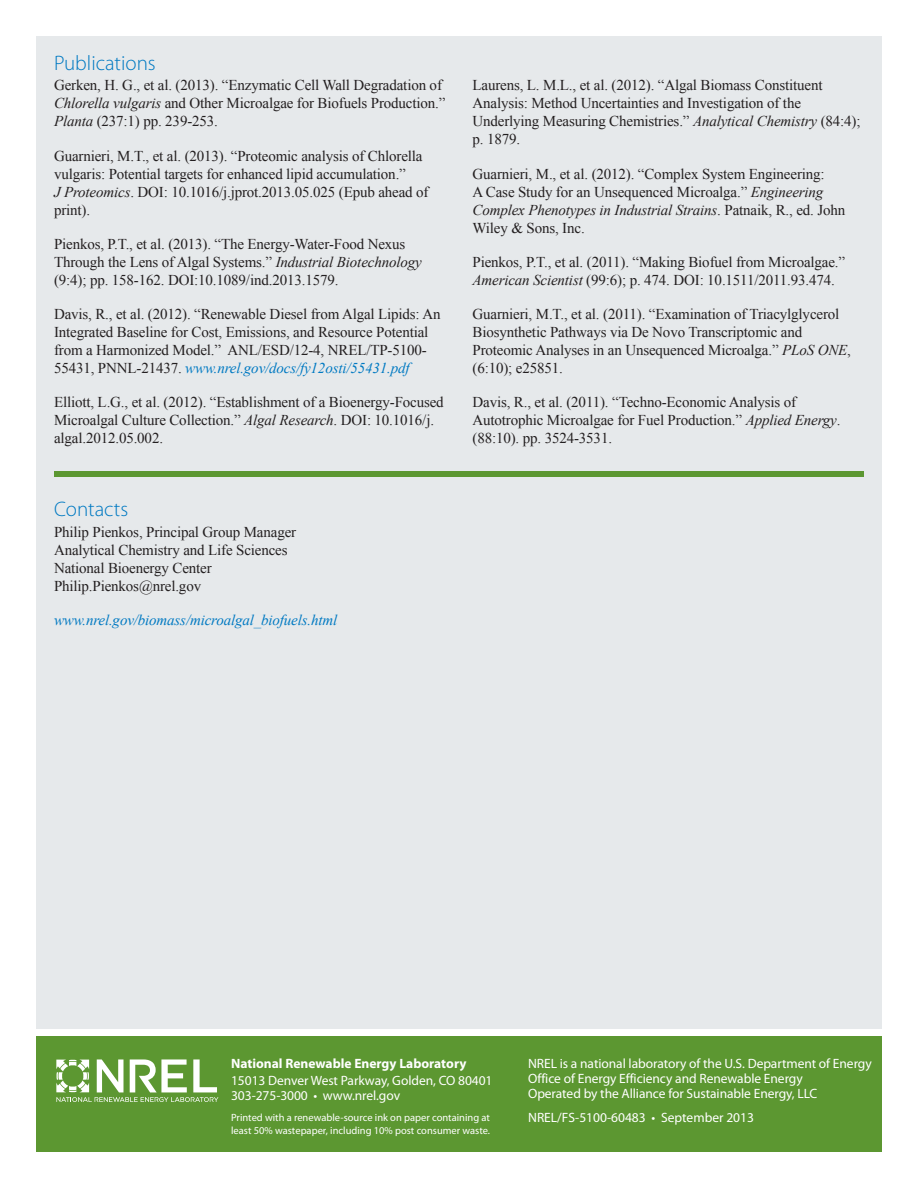
<style>
.page{position:relative;width:918px;height:1188px;background:#fff}
.page>*{position:absolute;margin:0;border:0;box-sizing:border-box;transform-origin:0 0}
.t1{font:300 21px "Myriad Pro";color:#0079c2}
.t2{font:15px/18px "Times New Roman";letter-spacing:-.01em;color:#231f20}
.t3{font:italic 15px "Times New Roman";letter-spacing:-.01em;color:#0079c2}
.t4{font:13.5px/15px "Myriad Pro";letter-spacing:-.005em;color:#fff}
.t5{font:700 13.5px "Myriad Pro";color:#fff}
.t6{font:10.5px/13.5px "Myriad Pro";color:#fff}
.s1{font-style:italic}
.s2{font-style:italic;color:#0079c2}
</style>
<div class="page">
<div style="left:36px;top:36px;width:846px;height:993px;background:#e6e9eb"></div>
<div style="left:36px;top:1036px;width:846px;height:116px;background:#5c9731"></div>
<svg style="left:56px;top:1059px;width:162px;height:43px"></svg>
<div style="left:54px;top:471px;width:810px;height:5px;background:#5c9731"></div>
<h1 class="t1" style="left:54px;top:50px;width:103px">Publications</h1>
<p class="t2" style="left:54px;top:76px;width:393px">Gerken, H. G., et al. (2013). “Enzymatic Cell Wall Degradation of<br><span class="s1">Chlorella vulgaris</span> and Other Microalgae for Biofuels Production.”<br><span class="s1">Planta</span> (237:1) pp. 239-253.</p>
<p class="t2" style="left:54px;top:146px;width:376px">Guarnieri, M.T., et al. (2013). “Proteomic analysis of Chlorella vulgaris: Potential targets for enhanced lipid accumulation.”<br><span class="s1">J Proteomics</span>. DOI: 10.1016/j.jprot.2013.05.025 (Epub ahead of print).</p>
<p class="t2" style="left:54px;top:235px;width:369px">Pienkos, P.T., et al. (2013). “The Energy-Water-Food Nexus<br>Through the Lens of Algal Systems.” <span class="s1">Industrial Biotechnology </span>(9:4); pp. 158-162. DOI:10.1089/ind.2013.1579.</p>
<p class="t2" style="left:54px;top:305px;width:388px">Davis, R., et al. (2012). “Renewable Diesel from Algal Lipids: An Integrated Baseline for Cost, Emissions, and Resource Potential from a Harmonized Model.” ANL/ESD/12-4, NREL/TP-5100- 55431, PNNL-21437. <span class="s2">www.nrel.gov/docs/fy12osti/55431.pdf</span></p>
<p class="t2" style="left:54px;top:393px;width:391px">Elliott, L.G., et al. (2012). “Establishment of a Bioenergy-Focused<br>Microalgal Culture Collection.” <span class="s1">Algal Research</span>. DOI: 10.1016/j. algal.2012.05.002.</p>
<h1 class="t1" style="left:54px;top:496px;width:76px">Contacts</h1>
<p class="t2" style="left:54px;top:522px;width:244px">Philip Pienkos, Principal Group Manager Analytical Chemistry and Life Sciences National Bioenergy Center Philip.Pienkos@nrel.gov</p>
<p class="t3" style="left:54px;top:610px;width:285px">www.nrel.gov/biomass/microalgal_biofuels.html</p>
<p class="t2" style="left:472px;top:76px;width:390px">Laurens, L. M.L., et al. (2012). “Algal Biomass Constituent Analysis: Method Uncertainties and Investigation of the Underlying Measuring Chemistries.” <span class="s1">Analytical Chemistry</span> (84:4); p. 1879.</p>
<p class="t2" style="left:472px;top:164px;width:374px">Guarnieri, M., et al. (2012). “Complex System Engineering:<br>A Case Study for an Unsequenced Microalga.” <span class="s1">Engineering Complex Phenotypes in Industrial Strains</span>. Patnaik, R., ed. John Wiley &amp; Sons, Inc.</p>
<p class="t2" style="left:472px;top:253px;width:374px">Pienkos, P.T., et al. (2011). “Making Biofuel from Microalgae.”<br><span class="s1">American Scientist</span> (99:6); p. 474. DOI: 10.1511/2011.93.474.</p>
<p class="t2" style="left:472px;top:305px;width:380px">Guarnieri, M.T., et al. (2011). “Examination of Triacylglycerol Biosynthetic Pathways via De Novo Transcriptomic and Proteomic Analyses in an Unsequenced Microalga.” <span class="s1">PLoS ONE</span>, (6:10); e25851.</p>
<p class="t2" style="left:472px;top:393px;width:370px">Davis, R., et al. (2011). “Techno-Economic Analysis of<br>Autotrophic Microalgae for Fuel Production.” <span class="s1">Applied Energy</span>. (88:10). pp. 3524-3531.</p>
<p class="t5" style="left:231px;top:1055px;width:237px">National Renewable Energy Laboratory</p>
<p class="t4" style="left:231px;top:1073px;width:263px">15013 Denver West Parkway, Golden, CO 80401<br>303-275-3000 • www.nrel.gov</p>
<p class="t6" style="left:231px;top:1110px;width:261px">Printed with a renewable-source ink on paper containing at least 50% wastepaper, including 10% post consumer waste.</p>
<p class="t4" style="left:528px;top:1056px;width:345px">NREL is a national laboratory of the U.S. Department of Energy<br>Office of Energy Efficiency and Renewable Energy<br>Operated by the Alliance for Sustainable Energy, LLC</p>
<p class="t4" style="left:528px;top:1110px;width:227px">NREL/FS-5100-60483 • September 2013</p>
</div>
